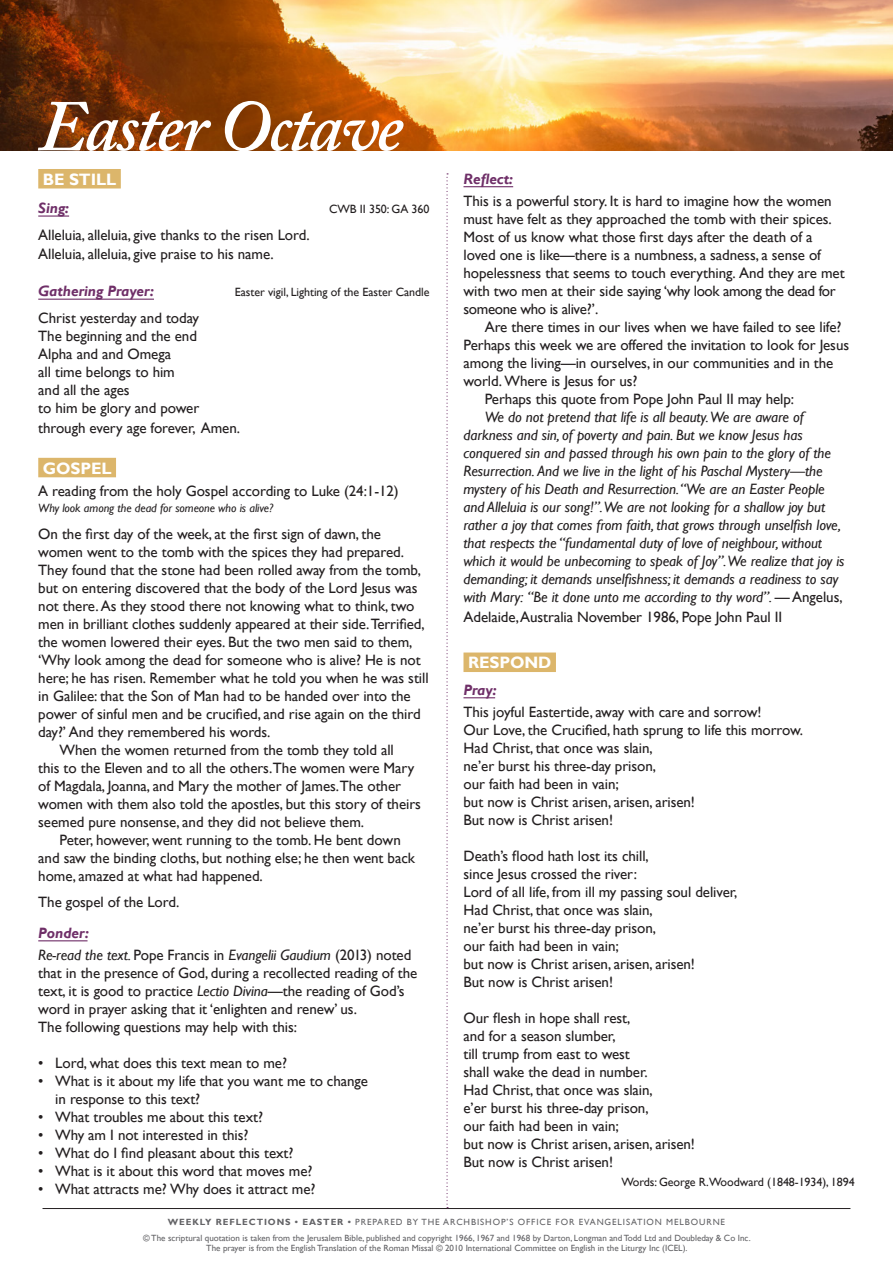
<style>
.page{position:relative;width:893px;height:1263px;background:#fff}
.page>*{position:absolute;margin:0;border:0;box-sizing:border-box;transform-origin:0 0}
.heading_-_weeks{font:italic 600 72px "Adobe Caslon Pro";letter-spacing:-.03em;color:#fff}
.heading_-_weeks-2{font:700 16.5px "Gill Sans";letter-spacing:-.005em;color:#fff}
.body_text{font:15px/18px "Gill Sans";letter-spacing:-.005em;color:#231f20}
.body_text-2{font:italic 15px/18px "Gill Sans";letter-spacing:-.005em;color:#231f20}
.body_text_-_ponder_a{font:15px/19.8px "Gill Sans";letter-spacing:-.005em;color:#231f20}
.heading_-_weeks-3{font:15px "Gill Sans";letter-spacing:-.005em;color:#231f20}
.body_text-3{font:italic 700 15px "Gill Sans";letter-spacing:-.005em;color:#6f2f68}
.body_text_-_ponder_a-2{font:italic 700 15px "Gill Sans";letter-spacing:-.005em;color:#6f2f68}
.body_text-4{font:12px "Gill Sans";letter-spacing:-.005em;color:#231f20}
.heading_-_weeks-4{font:italic 12px "Gill Sans";letter-spacing:-.005em;color:#231f20}
.t1{font:9px/15.8px "Gill Sans";color:#636366;text-align:center}
.s1{font-style:italic}
.s2{font-style:normal}
.s3{font-weight:700}
</style>
<div class="page">
<hr style="left:43px;top:1208px;width:807px;height:1px;background:#231f20">
<hr style="left:463px;top:186px;width:50px;height:1px;background:#6f2f68">
<div style="left:463px;top:652px;width:93px;height:20px;background:#dcb66b"></div>
<hr style="left:463px;top:697px;width:32px;height:1px;background:#6f2f68">
<img style="left:0;top:0;width:893px;height:150px">
<div style="left:38px;top:169px;width:83px;height:19px;background:#dcb66b"></div>
<hr style="left:38px;top:215px;width:31px;height:2px;background:#6f2f68">
<hr style="left:38px;top:299px;width:116px;height:1px;background:#6f2f68">
<div style="left:38px;top:458px;width:78px;height:19px;background:#dcb66b"></div>
<hr style="left:38px;top:940px;width:50px;height:1px;background:#6f2f68">
<svg style="left:446px;top:173px;width:2px;height:1035px"></svg>
<p class="heading_-_weeks" style="left:38px;top:83px;width:366px">Easter Octave</p>
<p class="heading_-_weeks-2" style="left:43px;top:169px;width:75px">BE STILL</p>
<p class="body_text-3" style="left:38px;top:199px;width:32px">Sing:</p>
<p class="body_text-4" style="left:329px;top:202px;width:102px">CWB II 350: GA 360</p>
<p class="body_text_-_ponder_a" style="left:38px;top:225px;width:273px">Alleluia, alleluia, give thanks to the risen Lord.<br>Alleluia, alleluia, give praise to his name.</p>
<p class="body_text-3" style="left:38px;top:282px;width:117px">Gathering Prayer:</p>
<p class="body_text-4" style="left:235px;top:285px;width:196px">Easter vigil, Lighting of the Easter Candle</p>
<p class="body_text" style="left:38px;top:309px;width:162px">Christ yesterday and today</p>
<p class="body_text" style="left:38px;top:327px;width:160px">The beginning and the end</p>
<p class="body_text" style="left:38px;top:345px;width:134px">Alpha and and Omega</p>
<p class="body_text" style="left:38px;top:363px;width:138px">all time belongs to him</p>
<p class="body_text" style="left:38px;top:381px;width:93px">and all the ages</p>
<p class="body_text" style="left:38px;top:399px;width:163px">to him be glory and power</p>
<p class="body_text" style="left:38px;top:419px;width:203px">through every age forever, Amen.</p>
<p class="heading_-_weeks-2" style="left:43px;top:458px;width:70px">GOSPEL</p>
<p class="heading_-_weeks-3" style="left:38px;top:482px;width:362px">A reading from the holy Gospel according to Luke (24:1-12)</p>
<p class="heading_-_weeks-4" style="left:38px;top:501px;width:237px">Why look among the dead for someone who is alive?</p>
<p class="body_text" style="left:38px;top:525px;width:392px">On the first day of the week, at the first sign of dawn, the women went to the tomb with the spices they had prepared.<br>They found that the stone had been rolled away from the tomb, but on entering discovered that the body of the Lord Jesus was not there. As they stood there not knowing what to think, two men in brilliant clothes suddenly appeared at their side. Terrified, the women lowered their eyes. But the two men said to them, ‘Why look among the dead for someone who is alive? He is not here; he has risen. Remember what he told you when he was still in Galilee: that the Son of Man had to be handed over into the power of sinful men and be crucified, and rise again on the third day?’ And they remembered his words.</p>
<p class="body_text" style="left:38px;top:741px;width:384px;text-indent:21px">When the women returned from the tomb they told all<br>this to the Eleven and to all the others.The women were Mary of Magdala, Joanna, and Mary the mother of James.The other women with them also told the apostles, but this story of theirs seemed pure nonsense, and they did not believe them.</p>
<p class="body_text" style="left:38px;top:831px;width:378px;text-indent:21px">Peter, however, went running to the tomb. He bent down and saw the binding cloths, but nothing else; he then went back home, amazed at what had happened.</p>
<p class="body_text" style="left:38px;top:893px;width:143px">The gospel of the Lord.</p>
<p class="body_text_-_ponder_a-2" style="left:38px;top:924px;width:52px">Ponder:</p>
<p class="body_text" style="left:38px;top:946px;width:381px"><span class="s1">Re-read the text.</span> Pope Francis in <span class="s1">Evangelii Gaudium</span> (2013) noted that in the presence of God, during a recollected reading of the text, it is good to practice <span class="s1">Lectio Divina</span>—the reading of God’s word in prayer asking that it ‘enlighten and renew’ us.<br>The following questions may help with this:</p>
<p class="body_text" style="left:38px;top:1054px;width:250px">• Lord, what does this text mean to me?</p>
<p class="body_text" style="left:55px;top:1072px;width:314px;text-indent:-17px">• What is it about my life that you want me to change in response to this text?</p>
<p class="body_text" style="left:38px;top:1108px;width:226px">• What troubles me about this text?</p>
<p class="body_text" style="left:38px;top:1126px;width:212px">• Why am I not interested in this?</p>
<p class="body_text" style="left:38px;top:1144px;width:257px">• What do I find pleasant about this text?</p>
<p class="body_text" style="left:38px;top:1162px;width:276px">• What is it about this word that moves me?</p>
<p class="body_text" style="left:38px;top:1180px;width:279px">• What attracts me? Why does it attract me?</p>
<p class="body_text_-_ponder_a-2" style="left:463px;top:170px;width:51px">Reflect:</p>
<p class="body_text" style="left:463px;top:192px;width:383px">This is a powerful story. It is hard to imagine how the women must have felt as they approached the tomb with their spices.<br>Most of us know what those first days after the death of a loved one is like—there is a numbness, a sadness, a sense of hopelessness that seems to touch everything. And they are met with two men at their side saying ‘why look among the dead for someone who is alive?’.</p>
<p class="body_text" style="left:463px;top:318px;width:387px;text-indent:21px">Are there times in our lives when we have failed to see life?<br>Perhaps this week we are offered the invitation to look for Jesus among the living—in ourselves, in our communities and in the world. Where is Jesus for us?</p>
<p class="body_text" style="left:485px;top:390px;width:311px">Perhaps this quote from Pope John Paul II may help:</p>
<p class="body_text-2" style="left:463px;top:408px;width:382px;text-indent:21px">We do not pretend that life is all beauty. We are aware of darkness and sin, of poverty and pain. But we know Jesus has conquered sin and passed through his own pain to the glory of the Resurrection. And we live in the light of his Paschal Mystery—the mystery of his Death and Resurrection. “We are an Easter People and Alleluia is our song!”. We are not looking for a shallow joy but rather a joy that comes from faith, that grows through unselfish love, that respects the “fundamental duty of love of neighbour, without which it would be unbecoming to speak of Joy”. We realize that joy is demanding; it demands unselfishness; it demands a readiness to say with Mary: “Be it done unto me according to thy word”. <span class="s2">— Angelus,</span></p>
<p class="body_text" style="left:463px;top:608px;width:320px">Adelaide, Australia November 1986, Pope John Paul II</p>
<p class="heading_-_weeks-2" style="left:468px;top:653px;width:85px">RESPOND</p>
<p class="body_text_-_ponder_a-2" style="left:463px;top:681px;width:35px">Pray:</p>
<p class="body_text" style="left:463px;top:703px;width:300px">This joyful Eastertide, away with care and sorrow!</p>
<p class="body_text" style="left:463px;top:721px;width:341px">Our Love, the Crucified, hath sprung to life this morrow.</p>
<p class="body_text" style="left:463px;top:739px;width:191px">Had Christ, that once was slain,</p>
<p class="body_text" style="left:463px;top:757px;width:194px">ne’er burst his three-day prison,</p>
<p class="body_text" style="left:463px;top:775px;width:157px">our faith had been in vain;</p>
<p class="body_text" style="left:463px;top:793px;width:233px">but now is Christ arisen, arisen, arisen!</p>
<p class="body_text" style="left:463px;top:811px;width:151px">But now is Christ arisen!</p>
<p class="body_text" style="left:463px;top:847px;width:187px">Death’s flood hath lost its chill,</p>
<p class="body_text" style="left:463px;top:865px;width:175px">since Jesus crossed the river:</p>
<p class="body_text" style="left:463px;top:883px;width:275px">Lord of all life, from ill my passing soul deliver,</p>
<p class="body_text" style="left:463px;top:901px;width:191px">Had Christ, that once was slain,</p>
<p class="body_text" style="left:463px;top:919px;width:194px">ne’er burst his three-day prison,</p>
<p class="body_text" style="left:463px;top:937px;width:157px">our faith had been in vain;</p>
<p class="body_text" style="left:463px;top:955px;width:233px">but now is Christ arisen, arisen, arisen!</p>
<p class="body_text" style="left:463px;top:973px;width:151px">But now is Christ arisen!</p>
<p class="body_text" style="left:463px;top:1009px;width:168px">Our flesh in hope shall rest,</p>
<p class="body_text" style="left:463px;top:1027px;width:154px">and for a season slumber,</p>
<p class="body_text" style="left:463px;top:1045px;width:168px">till trump from east to west</p>
<p class="body_text" style="left:463px;top:1063px;width:186px">shall wake the dead in number.</p>
<p class="body_text" style="left:463px;top:1081px;width:191px">Had Christ, that once was slain,</p>
<p class="body_text" style="left:463px;top:1099px;width:187px">e’er burst his three-day prison,</p>
<p class="body_text" style="left:463px;top:1117px;width:157px">our faith had been in vain;</p>
<p class="body_text" style="left:463px;top:1135px;width:233px">but now is Christ arisen, arisen, arisen!</p>
<p class="body_text" style="left:463px;top:1153px;width:151px">But now is Christ arisen!</p>
<p class="body_text-4" style="left:621px;top:1175px;width:235px">Words: George R.Woodward (1848-1934), 1894</p>
<p class="t1" style="left:143px;top:1214px;width:609px"><span class="s3">WEEKLY REFLECTIONS • EASTER •</span> PREPARED BY THE ARCHBISHOP’S OFFICE FOR EVANGELISATION MELBOURNE<br>© The scriptural quotation is taken from the Jerusalem Bible, published and copyright 1966, 1967 and 1968 by Darton, Longman and Todd Ltd and Doubleday &amp; Co Inc.</p>
<p class="t1" style="left:206px;top:1240px;width:483px">The prayer is from the English Translation of the Roman Missal © 2010 International Committee on English in the Liturgy Inc (ICEL).</p>
</div>
